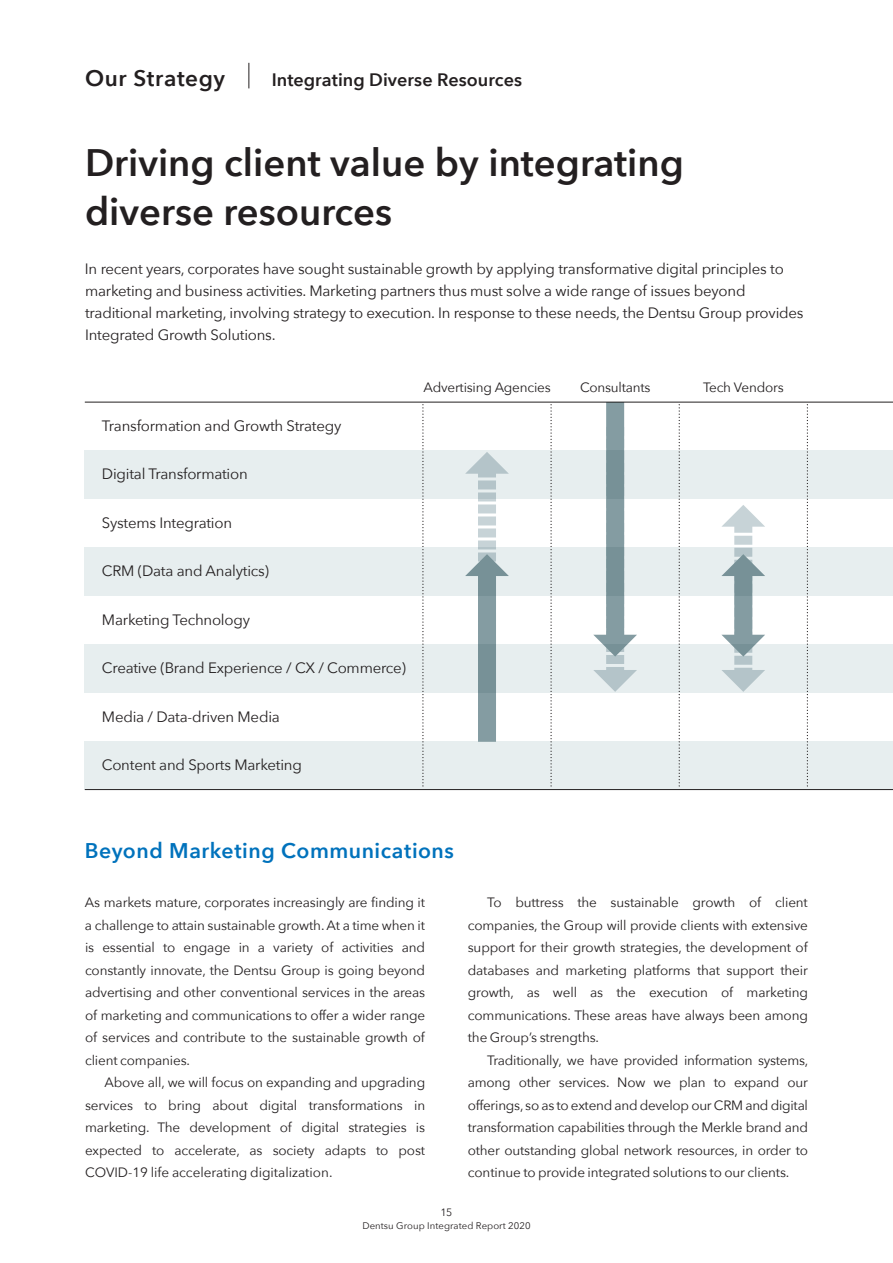
<style>
.page{position:relative;width:893px;height:1263px;background:#fff}
.page>*{position:absolute;margin:0;border:0;box-sizing:border-box;transform-origin:0 0}
.t1{font:600 38.25px/49.5px "Avenir Next";color:#231f20}
.t2{font:600 22.5px "Avenir Next";letter-spacing:.025em;color:#231f20}
.t3{font:600 21.15px "Avenir Next";letter-spacing:.025em;color:#0072bc}
.t4{font:600 18px "Avenir Next";letter-spacing:.005em;color:#231f20}
.t5{font:15px/22.2px "Avenir Next";letter-spacing:-.015em;color:#231f20}
.t6{font:13.5px/22.5px "Avenir Next";letter-spacing:-.01em;color:#231f20;text-align:justify}
.t7{font:10.65px "Avenir Next";color:#231f20}
.t8{font:9.6px "Avenir Next";letter-spacing:.005em;color:#231f20}
</style>
<div class="page">
<div style="left:85px;top:451px;width:808px;height:48px;background:#e7eeef"></div>
<div style="left:85px;top:548px;width:808px;height:48px;background:#e7eeef"></div>
<div style="left:85px;top:645px;width:808px;height:48px;background:#e7eeef"></div>
<div style="left:85px;top:742px;width:808px;height:48px;background:#e7eeef"></div>
<hr style="left:85px;top:402px;width:808px;height:1px;background:#231f20">
<hr style="left:85px;top:789px;width:808px;height:1px;background:#231f20">
<div style="left:478px;top:573px;width:18px;height:169px;background:#849ca2"></div>
<svg style="left:465px;top:452px;width:44px;height:241px"></svg>
<div style="left:606px;top:402px;width:18px;height:236px;background:#849ca2"></div>
<svg style="left:593px;top:427px;width:44px;height:265px"></svg>
<svg style="left:721px;top:505px;width:44px;height:187px"></svg>
<svg style="left:422px;top:405px;width:2px;height:382px"></svg>
<svg style="left:550px;top:405px;width:2px;height:382px"></svg>
<svg style="left:679px;top:405px;width:1px;height:382px"></svg>
<svg style="left:807px;top:405px;width:1px;height:382px"></svg>
<svg style="left:249px;top:63px;width:1px;height:25px"></svg>
<h2 class="t2" style="left:85px;top:58px;width:142px">Our Strategy</h2>
<h3 class="t4" style="left:272px;top:64px;width:252px">Integrating Diverse Resources</h3>
<h1 class="t1" style="left:85px;top:137px;width:600px">Driving client value by integrating diverse resources</h1>
<p class="t5" style="left:85px;top:257px;width:720px">In recent years, corporates have sought sustainable growth by applying transformative digital principles to marketing and business activities. Marketing partners thus must solve a wide range of issues beyond traditional marketing, involving strategy to execution. In response to these needs, the Dentsu Group provides Integrated Growth Solutions.</p>
<p class="t5" style="left:102px;top:414px;width:241px">Transformation and Growth Strategy</p>
<p class="t5" style="left:102px;top:462px;width:147px">Digital Transformation</p>
<p class="t5" style="left:102px;top:511px;width:132px">Systems Integration</p>
<p class="t5" style="left:102px;top:559px;width:169px">CRM (Data and Analytics)</p>
<p class="t5" style="left:102px;top:608px;width:150px">Marketing Technology</p>
<p class="t5" style="left:102px;top:656px;width:306px">Creative (Brand Experience / CX / Commerce)</p>
<p class="t5" style="left:102px;top:705px;width:179px">Media / Data-driven Media</p>
<p class="t5" style="left:102px;top:753px;width:201px">Content and Sports Marketing</p>
<p class="t6" style="left:424px;top:376px;width:129px">Advertising Agencies</p>
<p class="t6" style="left:580px;top:376px;width:72px">Consultants</p>
<p class="t6" style="left:703px;top:376px;width:82px">Tech Vendors</p>
<h3 class="t3" style="left:85px;top:832px;width:371px">Beyond Marketing Communications</h3>
<p class="t6" style="left:85px;top:890px;width:342px">As markets mature, corporates increasingly are finding it a challenge to attain sustainable growth. At a time when it is essential to engage in a variety of activities and constantly innovate, the Dentsu Group is going beyond advertising and other conventional services in the areas of marketing and communications to offer a wider range of services and contribute to the sustainable growth of client companies.</p>
<p class="t6" style="left:85px;top:1070px;width:342px;text-indent:19px">Above all, we will focus on expanding and upgrading services to bring about digital transformations in marketing. The development of digital strategies is expected to accelerate, as society adapts to post COVID-19 life accelerating digitalization.</p>
<p class="t7" style="left:440px;top:1203px;width:14px">15</p>
<p class="t6" style="left:468px;top:890px;width:342px;text-indent:19px">To buttress the sustainable growth of client companies, the Group will provide clients with extensive support for their growth strategies, the development of databases and marketing platforms that support their growth, as well as the execution of marketing communications. These areas have always been among the Group’s strengths.</p>
<p class="t6" style="left:468px;top:1048px;width:342px;text-indent:19px">Traditionally, we have provided information systems, among other services. Now we plan to expand our offerings, so as to extend and develop our CRM and digital transformation capabilities through the Merkle brand and other outstanding global network resources, in order to continue to provide integrated solutions to our clients.</p>
<p class="t8" style="left:362px;top:1217px;width:170px">Dentsu Group Integrated Report 2020</p>
</div>
